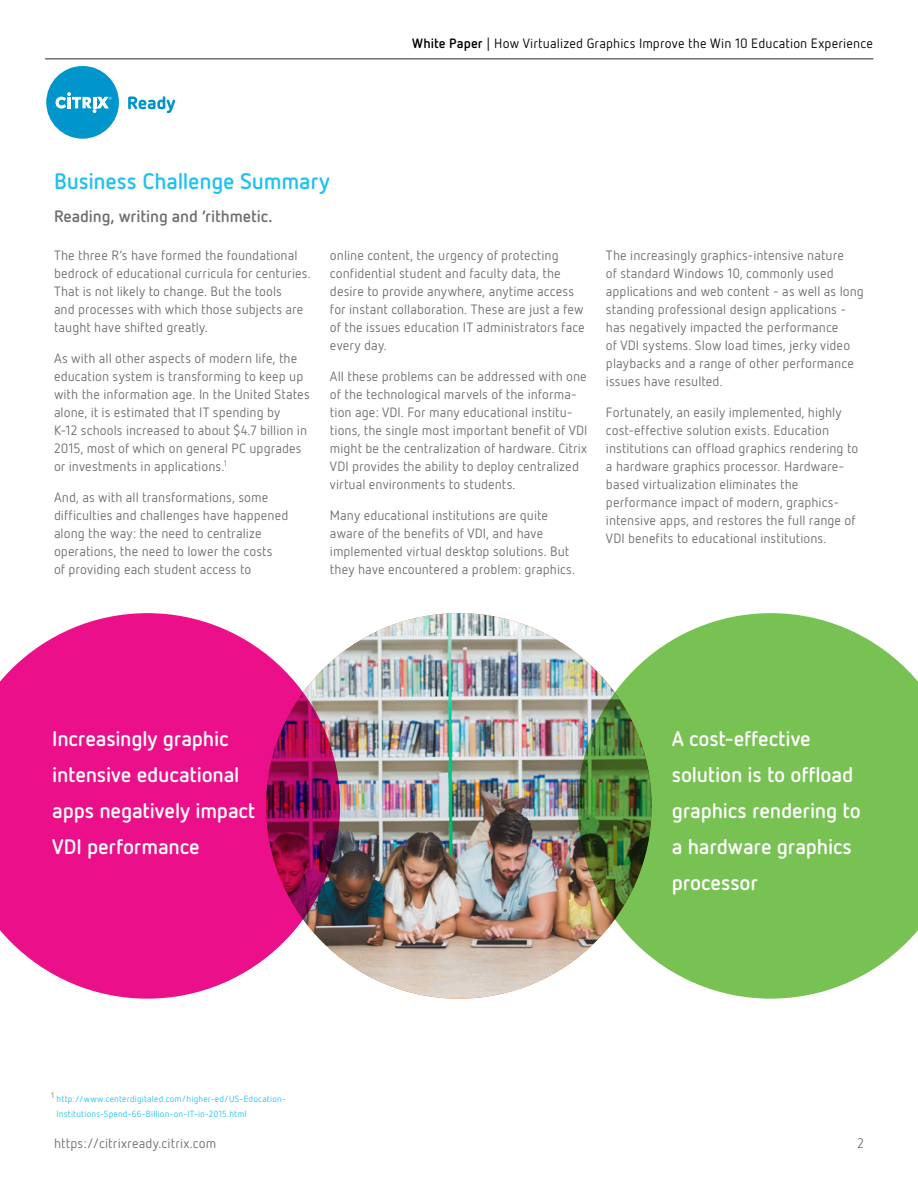
<style>
.page{position:relative;width:918px;height:1188px;background:#fff}
.page>*{position:absolute;margin:0;border:0;box-sizing:border-box;transform-origin:0 0}
.t1{font:700 22.5px "Netto OT";letter-spacing:-.01em;color:#20c2ef}
.t2{font:700 21px/36px "Netto OT";letter-spacing:-.01em;color:#fff}
.t3{font:700 16.5px "Netto OT";letter-spacing:-.005em;color:#6d6e71}
.t4{font:13.5px/18px "Netto OT";letter-spacing:.005em;color:#6d6e71}
.t5{font:13.5px "Netto OT";letter-spacing:.01em;color:#000}
.t6{font:300 13.5px "Netto OT";color:#6d6e71}
.t7{font:9px/15px "Netto OT";letter-spacing:.02em;color:#20c2ef}
.s1{font-weight:700}
</style>
<div class="page">
<div style="left:46px;top:66px;width:73px;height:73px;background:#0096cb;border-radius:50%"></div>
<svg style="left:128px;top:96px;width:47px;height:17px"></svg>
<svg style="left:56px;top:92px;width:55px;height:21px"></svg>
<img style="left:266px;top:613px;width:386px;height:386px;border-radius:193px">
<svg style="left:578px;top:613px;width:340px;height:386px;background:#88c16a"></svg>
<svg style="left:0;top:613px;width:340px;height:386px;background:#e23393"></svg>
<hr style="left:45px;top:58px;width:828px;height:2px;background:#6d6e71">
<p class="t5" style="left:412px;top:35px;width:462px"><span class="s1">White Paper</span> | How Virtualized Graphics Improve the Win 10 Education Experience</p>
<h1 class="t1" style="left:54px;top:167px;width:278px">Business Challenge Summary</h1>
<p class="t3" style="left:54px;top:205px;width:220px">Reading, writing and ‘rithmetic.</p>
<p class="t4" style="left:54px;top:246px;width:258px">The three R’s have formed the foundational bedrock of educational curricula for centuries.<br>That is not likely to change. But the tools<br>and processes with which those subjects are taught have shifted greatly.</p>
<p class="t4" style="left:54px;top:349px;width:257px">As with all other aspects of modern life, the education system is transforming to keep up with the information age. In the United States alone, it is estimated that IT spending by<br>K-12 schools increased to about $4.7 billion in 2015, most of which on general PC upgrades or investments in applications.<sup>1</sup></p>
<p class="t4" style="left:54px;top:488px;width:236px">And, as with all transformations, some difficulties and challenges have happened along the way: the need to centralize operations, the need to lower the costs<br>of providing each student access to</p>
<p class="t4" style="left:330px;top:246px;width:256px">online content, the urgency of protecting confidential student and faculty data, the desire to provide anywhere, anytime access for instant collaboration. These are just a few of the issues education IT administrators face every day.</p>
<p class="t4" style="left:330px;top:367px;width:259px">All these problems can be addressed with one of the technological marvels of the informa&shy;tion age: VDI. For many educational institu&shy;tions, the single most important benefit of VDI might be the centralization of hardware. Citrix VDI provides the ability to deploy centralized virtual environments to students.</p>
<p class="t4" style="left:330px;top:506px;width:247px">Many educational institutions are quite aware of the benefits of VDI, and have implemented virtual desktop solutions. But they have encountered a problem: graphics.</p>
<p class="t4" style="left:606px;top:246px;width:260px">The increasingly graphics-intensive nature<br>of standard Windows 10, commonly used applications and web content - as well as long standing professional design applications - has negatively impacted the performance<br>of VDI systems. Slow load times, jerky video playbacks and a range of other performance issues have resulted.</p>
<p class="t4" style="left:606px;top:403px;width:254px">Fortunately, an easily implemented, highly cost-effective solution exists. Education institutions can offload graphics rendering to a hardware graphics processor. Hardware&shy;based virtualization eliminates the performance impact of modern, graphics&shy;intensive apps, and restores the full range of VDI benefits to educational institutions.</p>
<h2 class="t2" style="left:52px;top:720px;width:205px">Increasingly graphic intensive educational apps negatively impact<br>VDI performance</h2>
<h2 class="t2" style="left:672px;top:720px;width:191px">A cost-effective solution is to offload graphics rendering to a hardware graphics processor</h2>
<p class="t7" style="left:57px;top:1092px;width:231px;text-indent:-6px"><sup>1</sup> http://www.centerdigitaled.com/higher-ed/US-Education-<br>Institutions-Spend-66-Billion-on-IT-in-2015.html</p>
<p class="t4" style="left:54px;top:1134px;width:164px">https://citrixready.citrix.com</p>
<p class="t6" style="left:857px;top:1135px;width:8px">2</p>
</div>
